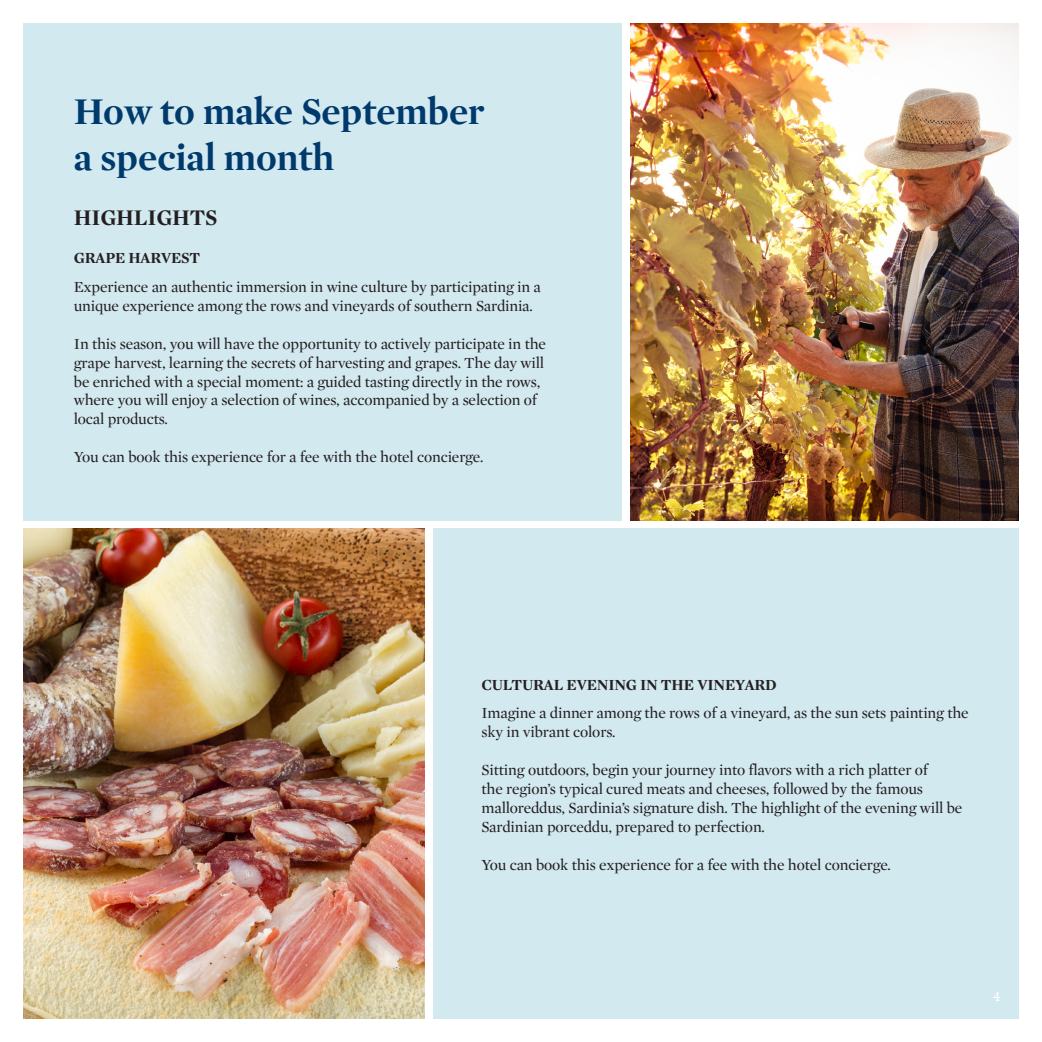
<style>
.page{position:relative;width:1042px;height:1042px;background:#fff}
.page>*{position:absolute;margin:0;border:0;box-sizing:border-box;transform-origin:0 0}
.t1{font:700 38.5px "Mercury Display";color:#003a6c}
.t2{font:700 22.75px "Mercury Display";letter-spacing:-.01em;color:#231f20}
.t3{font:15.75px/18.9px "Mercury Display";letter-spacing:-.01em;color:#231f20}
.t4{font:700 15.75px "Mercury Display";letter-spacing:-.01em;color:#231f20}
.t5{font:15.75px "Mercury Display";color:#fff}
</style>
<div class="page">
<img style="left:630px;top:23px;width:388px;height:498px">
<img style="left:23px;top:528px;width:401px;height:490px">
<div style="left:23px;top:23px;width:598px;height:498px;background:#d3e9f0"></div>
<div style="left:434px;top:528px;width:584px;height:490px;background:#d3e9f0"></div>
<p class="t1" style="left:74px;top:89px;width:412px">How to make September</p>
<p class="t1" style="left:74px;top:135px;width:262px">a special month</p>
<p class="t2" style="left:74px;top:205px;width:145px">HIGHLIGHTS</p>
<p class="t4" style="left:74px;top:249px;width:128px">GRAPE HARVEST</p>
<p class="t3" style="left:74px;top:278px;width:469px">Experience an authentic immersion in wine culture by participating in a unique experience among the rows and vineyards of southern Sardinia.</p>
<p class="t3" style="left:74px;top:334px;width:474px">In this season, you will have the opportunity to actively participate in the grape harvest, learning the secrets of harvesting and grapes. The day will be enriched with a special moment: a guided tasting directly in the rows, where you will enjoy a selection of wines, accompanied by a selection of local products.</p>
<p class="t3" style="left:74px;top:448px;width:411px">You can book this experience for a fee with the hotel concierge.</p>
<p class="t4" style="left:481px;top:675px;width:297px">CULTURAL EVENING IN THE VINEYARD</p>
<p class="t3" style="left:481px;top:704px;width:489px">Imagine a dinner among the rows of a vineyard, as the sun sets painting the sky in vibrant colors.</p>
<p class="t3" style="left:481px;top:760px;width:482px">Sitting outdoors, begin your journey into flavors with a rich platter of<br>the region’s typical cured meats and cheeses, followed by the famous malloreddus, Sardinia’s signature dish. The highlight of the evening will be Sardinian porceddu, prepared to perfection.</p>
<p class="t3" style="left:481px;top:855px;width:411px">You can book this experience for a fee with the hotel concierge.</p>
<p class="t5" style="left:992px;top:987px;width:10px">4</p>
</div>
